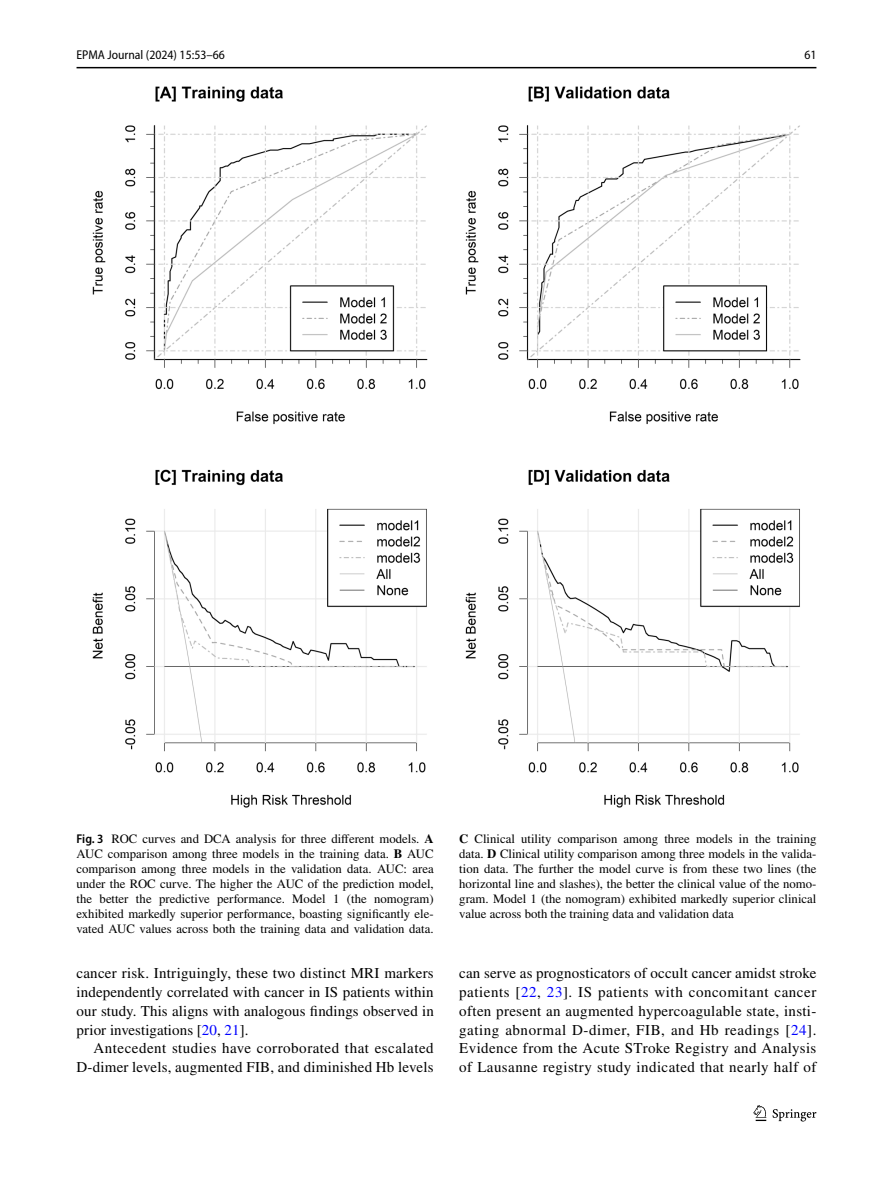
<style>
.page{position:relative;width:893px;height:1187px;background:#fff}
.page>*{position:absolute;margin:0;border:0;box-sizing:border-box;transform-origin:0 0}
.t1{font:15px/18.8px "STIX";letter-spacing:.02em;color:#000;text-align:justify}
.t2{font:12.75px/15px "STIX";color:#000;text-align:justify}
.t3{font:semi-condensed 12.75px "Myriad Pro";color:#000}
.s1{font-family:"Myriad Pro";font-weight:600;font-stretch:semi-condensed}
.s2{font-weight:700}
.s3{color:#00f}
</style>
<div class="page">
<hr style="left:77px;top:67px;width:739px;height:1px;background:#000">
<svg style="left:753px;top:1105px;width:13px;height:15px"></svg>
<svg style="left:773px;top:1109px;width:43px;height:12px"></svg>
<img style="left:93px;top:87px;width:707px;height:720px">
<p class="t3" style="left:77px;top:48px;width:150px">EPMA Journal (2024) 15:53–66</p>
<p class="t3" style="left:804px;top:48px;width:14px">61</p>
<p class="t2" style="left:77px;top:832px;width:359px"><span class="s1">Fig. 3</span> ROC curves and DCA analysis for three different models. <span class="s2">A </span>AUC comparison among three models in the training data. <span class="s2">B</span> AUC comparison among three models in the validation data. AUC: area under the ROC curve. The higher the AUC of the prediction model, the better the predictive performance. Model 1 (the nomogram) exhibited markedly superior performance, boasting significantly ele&shy;vated AUC values across both the training data and validation data.</p>
<p class="t2" style="left:459px;top:831px;width:359px"><span class="s2">C</span> Clinical utility comparison among three models in the training data. <span class="s2">D</span> Clinical utility comparison among three models in the valida&shy;tion data. The further the model curve is from these two lines (the horizontal line and slashes), the better the clinical value of the nomo&shy;gram. Model 1 (the nomogram) exhibited markedly superior clinical value across both the training data and validation data</p>
<p class="t1" style="left:77px;top:964px;width:359px">cancer risk. Intriguingly, these two distinct MRI markers independently correlated with cancer in IS patients within our study. This aligns with analogous findings observed in prior investigations [<span class="s3">20</span>, <span class="s3">21</span>].</p>
<p class="t1" style="left:77px;top:1039px;width:359px;text-align:right">Antecedent studies have corroborated that escalated<br>D-dimer levels, augmented FIB, and diminished Hb levels</p>
<p class="t1" style="left:459px;top:964px;width:359px">can serve as prognosticators of occult cancer amidst stroke patients [<span class="s3">22</span>, <span class="s3">23</span>]. IS patients with concomitant cancer often present an augmented hypercoagulable state, insti&shy;gating abnormal D-dimer, FIB, and Hb readings [<span class="s3">24</span>].<br>Evidence from the Acute STroke Registry and Analysis of Lausanne registry study indicated that nearly half of</p>
</div>
